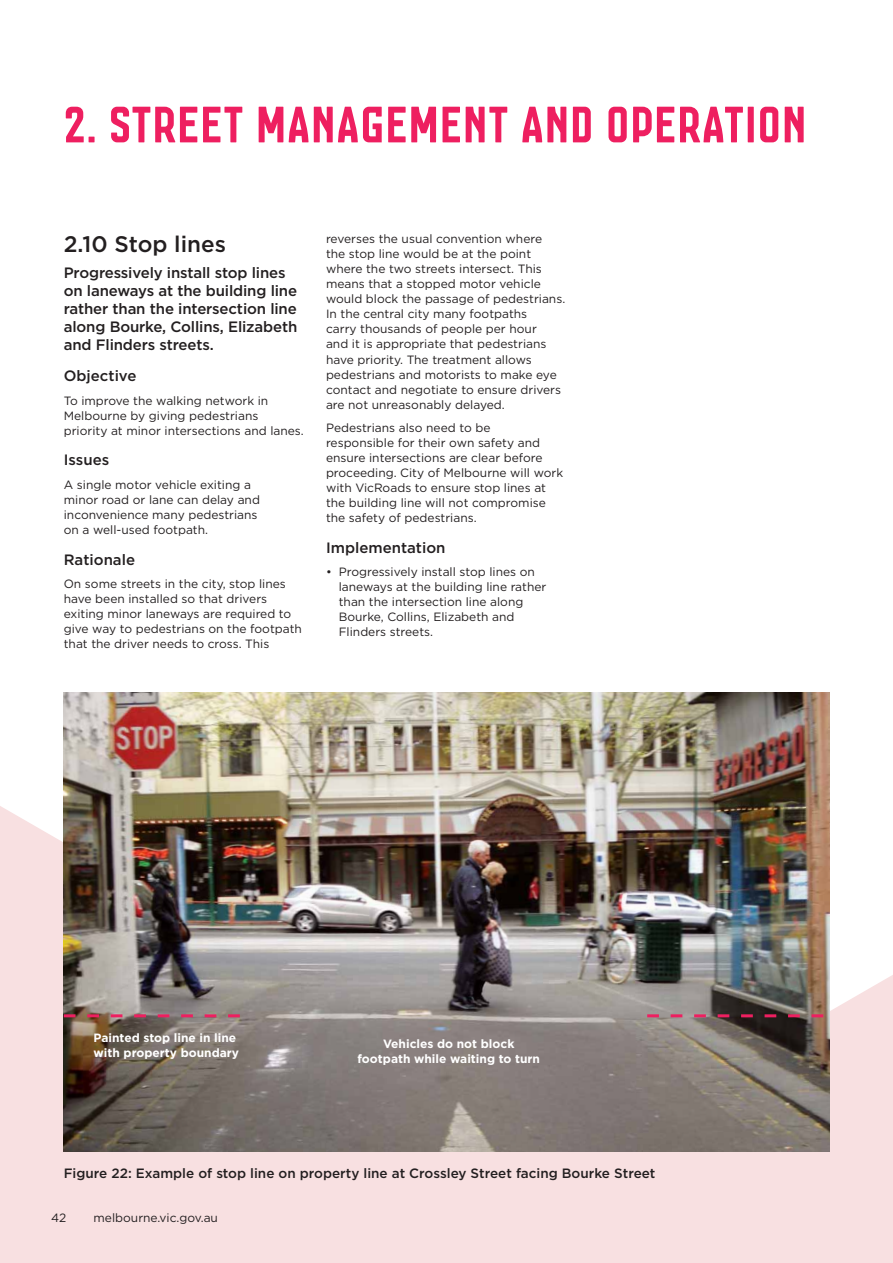
<style>
.page{position:relative;width:893px;height:1263px;background:#fff}
.page>*{position:absolute;margin:0;border:0;box-sizing:border-box;transform-origin:0 0}
.t1{font:54px "Co M";color:#ee1f60}
.t2{font:500 22.5px "Gotham";color:#231f20}
.t3{font:500 15px/18px "Gotham";letter-spacing:-.01em;color:#231f20}
.t4{font:500 13.5px "Gotham";color:#231f20}
.t5{font:12px/15px "Gotham";color:#231f20}
.t6{font:700 12px/15px "Gotham";color:#fff}
</style>
<div class="page">
<svg style="left:0;top:692px;width:893px;height:571px;fill:#f8e0e1"></svg>
<img style="left:64px;top:693px;width:765px;height:458px">
<svg style="left:64px;top:1014px;width:12px;height:3px"></svg>
<svg style="left:87px;top:1014px;width:12px;height:3px"></svg>
<svg style="left:111px;top:1014px;width:11px;height:3px"></svg>
<svg style="left:134px;top:1014px;width:12px;height:3px"></svg>
<svg style="left:158px;top:1014px;width:11px;height:3px"></svg>
<svg style="left:181px;top:1014px;width:12px;height:3px"></svg>
<svg style="left:205px;top:1014px;width:11px;height:3px"></svg>
<svg style="left:228px;top:1014px;width:12px;height:3px"></svg>
<svg style="left:647px;top:1014px;width:12px;height:3px"></svg>
<svg style="left:671px;top:1014px;width:11px;height:3px"></svg>
<svg style="left:694px;top:1014px;width:12px;height:3px"></svg>
<svg style="left:718px;top:1014px;width:11px;height:3px"></svg>
<svg style="left:741px;top:1014px;width:12px;height:3px"></svg>
<svg style="left:765px;top:1014px;width:11px;height:3px"></svg>
<svg style="left:788px;top:1014px;width:12px;height:3px"></svg>
<svg style="left:811px;top:1014px;width:12px;height:3px"></svg>
<p class="t1" style="left:64px;top:92px;width:744px">2. STREET MANAGEMENT AND OPERATION</p>
<p class="t2" style="left:64px;top:231px;width:164px">2.10 Stop lines</p>
<p class="t3" style="left:64px;top:264px;width:235px">Progressively install stop lines on laneways at the building line rather than the intersection line along Bourke, Collins, Elizabeth and Flinders streets.</p>
<p class="t3" style="left:64px;top:367px;width:74px">Objective</p>
<p class="t5" style="left:64px;top:393px;width:242px">To improve the walking network in<br>Melbourne by giving pedestrians priority at minor intersections and lanes.</p>
<p class="t3" style="left:64px;top:451px;width:47px">Issues</p>
<p class="t5" style="left:64px;top:477px;width:198px">A single motor vehicle exiting a minor road or lane can delay and inconvenience many pedestrians on a well-used footpath.</p>
<p class="t3" style="left:64px;top:551px;width:73px">Rationale</p>
<p class="t5" style="left:64px;top:577px;width:240px">On some streets in the city, stop lines have been installed so that drivers exiting minor laneways are required to give way to pedestrians on the footpath that the driver needs to cross. This</p>
<p class="t5" style="left:326px;top:232px;width:241px">reverses the usual convention where<br>the stop line would be at the point where the two streets intersect. This means that a stopped motor vehicle would block the passage of pedestrians.<br>In the central city many footpaths<br>carry thousands of people per hour<br>and it is appropriate that pedestrians have priority. The treatment allows pedestrians and motorists to make eye contact and negotiate to ensure drivers are not unreasonably delayed.</p>
<p class="t5" style="left:326px;top:420px;width:239px">Pedestrians also need to be<br>responsible for their own safety and ensure intersections are clear before proceeding. City of Melbourne will work with VicRoads to ensure stop lines at the building line will not compromise the safety of pedestrians.</p>
<p class="t3" style="left:326px;top:539px;width:121px">Implementation</p>
<p class="t5" style="left:339px;top:565px;width:209px;text-indent:-13px">• Progressively install stop lines on laneways at the building line rather than the intersection line along<br>Bourke, Collins, Elizabeth and<br>Flinders streets.</p>
<p class="t6" style="left:94px;top:1030px;width:147px">Painted stop line in line with property boundary</p>
<p class="t6" style="left:357px;top:1036px;width:184px;text-align:center">Vehicles do not block footpath while waiting to turn</p>
<p class="t4" style="left:64px;top:1165px;width:593px">Figure 22: Example of stop line on property line at Crossley Street facing Bourke Street</p>
<p class="t5" style="left:51px;top:1210px;width:17px">42</p>
<p class="t5" style="left:94px;top:1210px;width:126px">melbourne.vic.gov.au</p>
</div>
